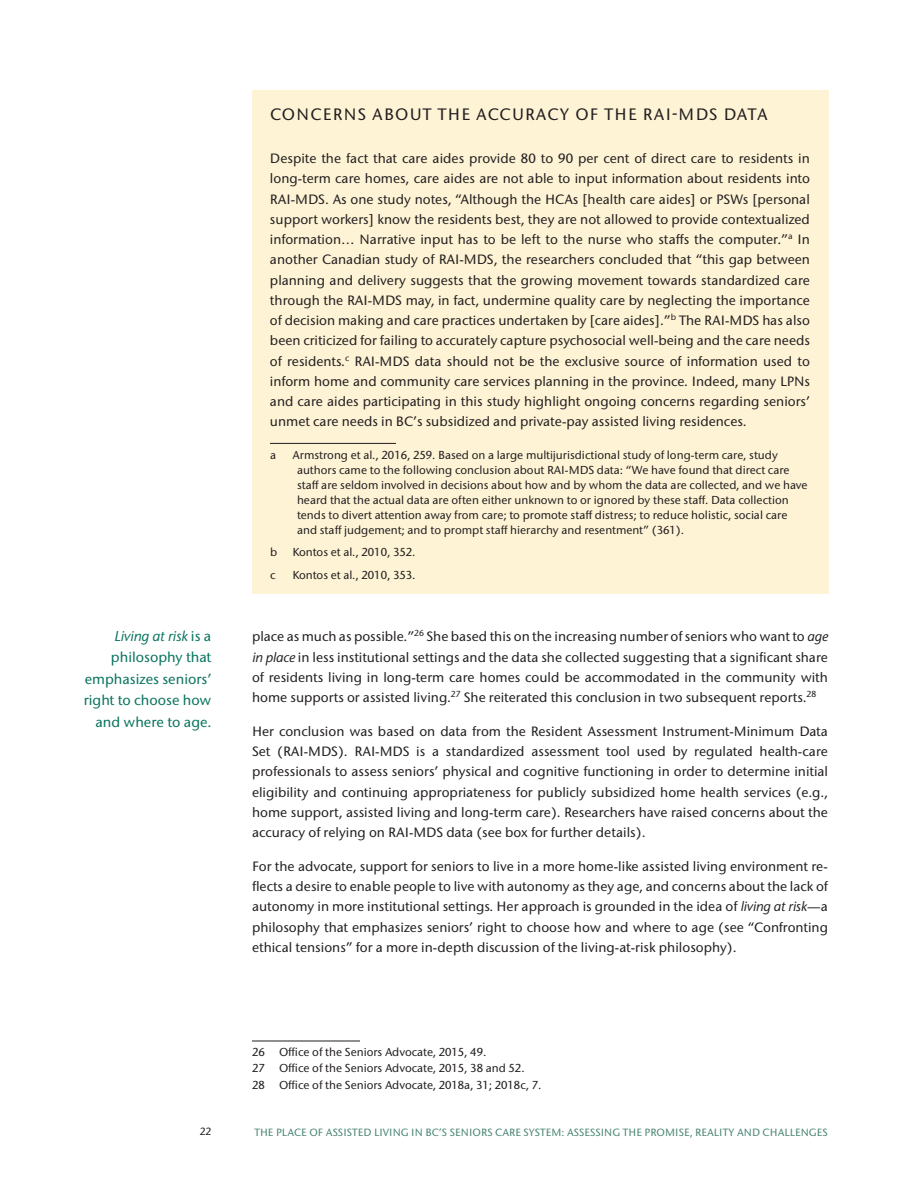
<style>
.page{position:relative;width:918px;height:1188px;background:#fff}
.page>*{position:absolute;margin:0;border:0;box-sizing:border-box;transform-origin:0 0}
.t1{font:500 16.5px "Stone Sans ITC";letter-spacing:.075em;color:#231f20}
.t2{font:500 14.25px/21.6px "Stone Sans ITC";color:#09735e;text-align:right}
.t3{font:500 13.5px/20.2px "Stone Sans ITC";color:#231f20;text-align:justify}
.t4{font:500 11.55px/15px "Stone Sans ITC";color:#231f20}
.t5{font:500 10.5px "Stone Sans ITC";letter-spacing:.01em;color:#498574}
.t6{font:500 10.5px "Stone Sans ITC";color:#231f20}
.s1{font-style:italic}
</style>
<div class="page">
<hr style="left:252px;top:1041px;width:108px;height:1px;background:#231f20">
<div style="left:252px;top:90px;width:576px;height:504px;background:#fef3d5"></div>
<hr style="left:270px;top:443px;width:126px;height:1px;background:#231f20">
<p class="t1" style="left:270px;top:107px;width:499px">CONCERNS ABOUT THE ACCURACY OF THE RAI-MDS DATA</p>
<p class="t3" style="left:270px;top:149px;width:542px">Despite the fact that care aides provide 80 to 90 per cent of direct care to residents in long-term care homes, care aides are not able to input information about residents into RAI-MDS. As one study notes, “Although the HCAs [health care aides] or PSWs [personal support workers] know the residents best, they are not allowed to provide contextualized information… Narrative input has to be left to the nurse who staffs the computer.”<sup>a</sup> In another Canadian study of RAI-MDS, the researchers concluded that “this gap between planning and delivery suggests that the growing movement towards standardized care through the RAI-MDS may, in fact, undermine quality care by neglecting the importance of decision making and care practices undertaken by [care aides].”<sup>b</sup> The RAI-MDS has also been criticized for failing to accurately capture psychosocial well-being and the care needs of residents.<sup>c</sup> RAI-MDS data should not be the exclusive source of information used to inform home and community care services planning in the province. Indeed, many LPNs and care aides participating in this study highlight ongoing concerns regarding seniors’ unmet care needs in BC’s subsidized and private-pay assisted living residences.</p>
<p class="t4" style="left:270px;top:448px;width:8px">a</p>
<p class="t4" style="left:297px;top:448px;width:512px;text-indent:-5px">Armstrong et al., 2016, 259. Based on a large multijurisdictional study of long-term care, study authors came to the following conclusion about RAI-MDS data: “We have found that direct care staff are seldom involved in decisions about how and by whom the data are collected, and we have heard that the actual data are often either unknown to or ignored by these staff. Data collection tends to divert attention away from care; to promote staff distress; to reduce holistic, social care and staff judgement; and to prompt staff hierarchy and resentment” (361).</p>
<p class="t4" style="left:270px;top:546px;width:9px">b</p>
<p class="t4" style="left:292px;top:546px;width:124px">Kontos et al., 2010, 352.</p>
<p class="t4" style="left:270px;top:568px;width:7px">c</p>
<p class="t4" style="left:292px;top:568px;width:124px">Kontos et al., 2010, 353.</p>
<p class="t2" style="left:84px;top:626px;width:129px"><span class="s1">Living at risk</span> is a philosophy that emphasizes seniors’ right to choose how and where to age.</p>
<p class="t3" style="left:252px;top:628px;width:578px">place as much as possible.”<sup>26</sup> She based this on the increasing number of seniors who want to <span class="s1">age in place</span> in less institutional settings and the data she collected suggesting that a significant share of residents living in long-term care homes could be accommodated in the community with home supports or assisted living.<sup>27</sup> She reiterated this conclusion in two subsequent reports.<sup>28</sup></p>
<p class="t3" style="left:252px;top:722px;width:578px">Her conclusion was based on data from the Resident Assessment Instrument-Minimum Data Set (RAI-MDS). RAI-MDS is a standardized assessment tool used by regulated health-care professionals to assess seniors’ physical and cognitive functioning in order to determine initial eligibility and continuing appropriateness for publicly subsidized home health services (e.g., home support, assisted living and long-term care). Researchers have raised concerns about the accuracy of relying on RAI-MDS data (see box for further details).</p>
<p class="t3" style="left:252px;top:857px;width:578px">For the advocate, support for seniors to live in a more home-like assisted living environment re&shy;flects a desire to enable people to live with autonomy as they age, and concerns about the lack of autonomy in more institutional settings. Her approach is grounded in the idea of <span class="s1">living at risk</span>—a philosophy that emphasizes seniors’ right to choose how and where to age (see “Confronting ethical tensions” for a more in-depth discussion of the living-at-risk philosophy).</p>
<p class="t4" style="left:252px;top:1045px;width:291px;line-height:16.5px">26 Office of the Seniors Advocate, 2015, 49.<br>27 Office of the Seniors Advocate, 2015, 38 and 52.<br>28 Office of the Seniors Advocate, 2018a, 31; 2018c, 7.</p>
<p class="t6" style="left:200px;top:1127px;width:13px">22</p>
<p class="t5" style="left:254px;top:1128px;width:575px">THE PLACE OF ASSISTED LIVING IN BC’S SENIORS CARE SYSTEM: ASSESSING THE PROMISE, REALITY AND CHALLENGES</p>
</div>
